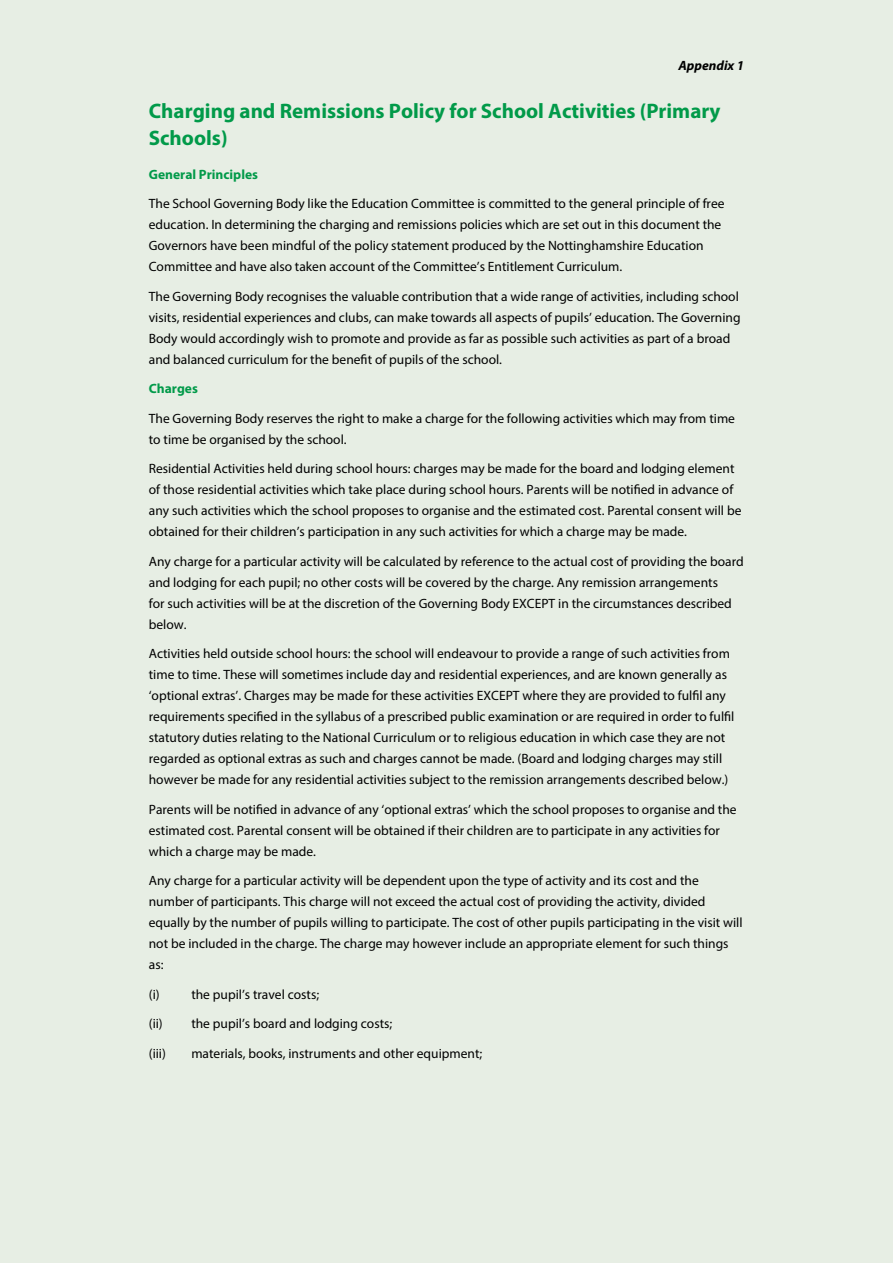
<style>
.page{position:relative;width:893px;height:1263px;background:#e7eee4}
.page>*{position:absolute;margin:0;border:0;box-sizing:border-box;transform-origin:0 0}
.t1{font:700 21px/27px "Myriad Pro";color:#019a49}
.t2{font:13.5px/21px "Myriad Pro";color:#000}
.t3{font:700 13.5px "Myriad Pro";color:#019a49}
.t4{font:italic 700 13.5px "Myriad Pro";color:#000}
</style>
<div class="page">
<p class="t4" style="left:679px;top:56px;width:67px">Appendix 1</p>
<h1 class="t1" style="left:149px;top:97px;width:573px">Charging and Remissions Policy for School Activities (Primary<br>Schools)</h1>
<p class="t3" style="left:149px;top:165px;width:111px">General Principles</p>
<p class="t2" style="left:149px;top:193px;width:577px">The School Governing Body like the Education Committee is committed to the general principle of free education. In determining the charging and remissions policies which are set out in this document the Governors have been mindful of the policy statement produced by the Nottinghamshire Education Committee and have also taken account of the Committee’s Entitlement Curriculum.</p>
<p class="t2" style="left:149px;top:285px;width:593px">The Governing Body recognises the valuable contribution that a wide range of activities, including school visits, residential experiences and clubs, can make towards all aspects of pupils’ education. The Governing Body would accordingly wish to promote and provide as far as possible such activities as part of a broad and balanced curriculum for the benefit of pupils of the school.</p>
<p class="t3" style="left:149px;top:380px;width:51px">Charges</p>
<p class="t2" style="left:149px;top:407px;width:588px">The Governing Body reserves the right to make a charge for the following activities which may from time to time be organised by the school.</p>
<p class="t2" style="left:149px;top:458px;width:594px">Residential Activities held during school hours: charges may be made for the board and lodging element of those residential activities which take place during school hours. Parents will be notified in advance of any such activities which the school proposes to organise and the estimated cost. Parental consent will be obtained for their children’s participation in any such activities for which a charge may be made.</p>
<p class="t2" style="left:149px;top:550px;width:596px">Any charge for a particular activity will be calculated by reference to the actual cost of providing the board and lodging for each pupil; no other costs will be covered by the charge. Any remission arrangements<br>for such activities will be at the discretion of the Governing Body EXCEPT in the circumstances described below.</p>
<p class="t2" style="left:149px;top:643px;width:587px">Activities held outside school hours: the school will endeavour to provide a range of such activities from time to time. These will sometimes include day and residential experiences, and are known generally as ‘optional extras’. Charges may be made for these activities EXCEPT where they are provided to fulfil any requirements specified in the syllabus of a prescribed public examination or are required in order to fulfil statutory duties relating to the National Curriculum or to religious education in which case they are not regarded as optional extras as such and charges cannot be made. (Board and lodging charges may still however be made for any residential activities subject to the remission arrangements described below.)</p>
<p class="t2" style="left:149px;top:798px;width:589px">Parents will be notified in advance of any ‘optional extras’ which the school proposes to organise and the estimated cost. Parental consent will be obtained if their children are to participate in any activities for which a charge may be made.</p>
<p class="t2" style="left:149px;top:870px;width:595px">Any charge for a particular activity will be dependent upon the type of activity and its cost and the number of participants. This charge will not exceed the actual cost of providing the activity, divided equally by the number of pupils willing to participate. The cost of other pupils participating in the visit will not be included in the charge. The charge may however include an appropriate element for such things as:</p>
<p class="t2" style="left:149px;top:979px;width:245px;line-height:29.5px">(i) the pupil’s travel costs;<br>(ii) the pupil’s board and lodging costs; (iii)</p>
<p class="t2" style="left:191px;top:1042px;width:292px">materials, books, instruments and other equipment;</p>
</div>
